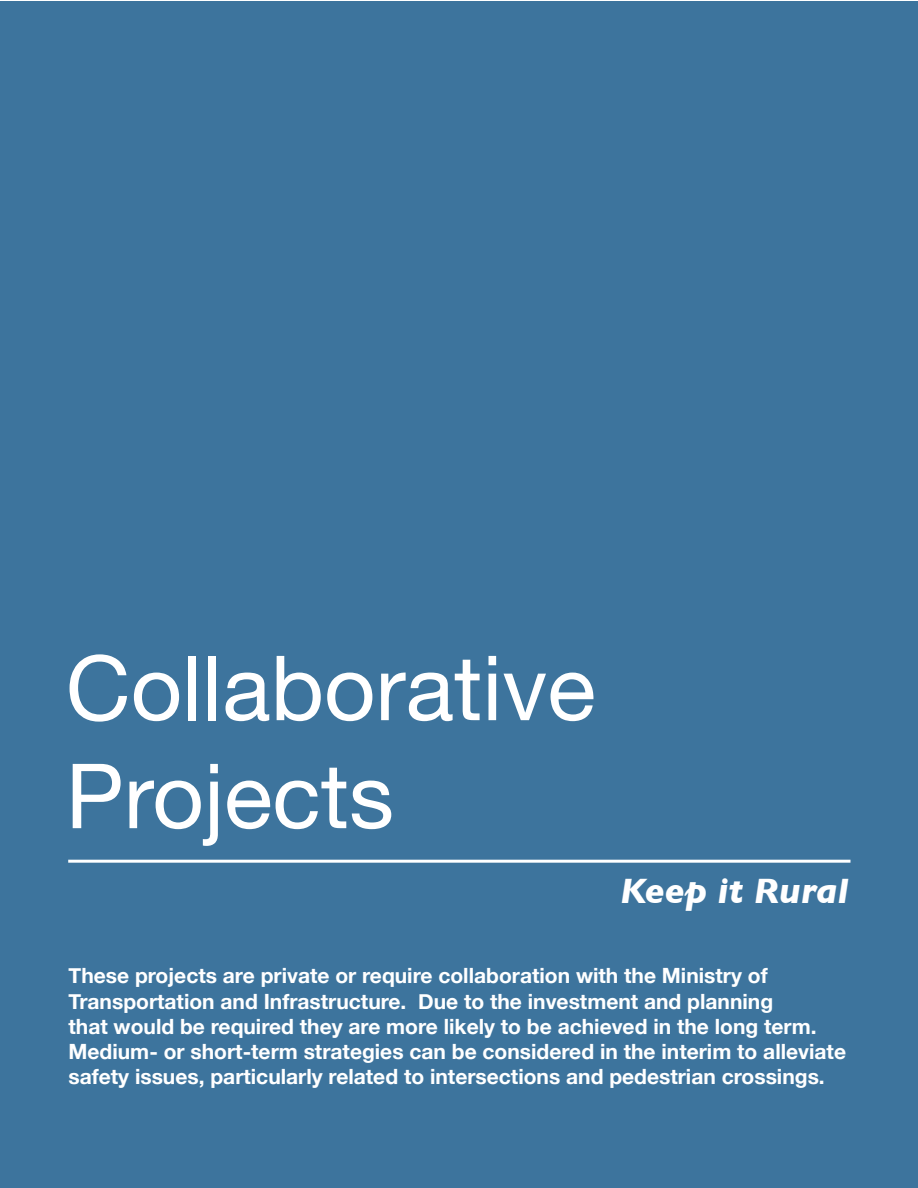
<style>
.page{position:relative;width:918px;height:1188px;background:#fff}
.page>*{position:absolute;margin:0;border:0;box-sizing:border-box;transform-origin:0 0}
.t1{font:90px/108px "Helvetica Neue";color:#fff}
.t2{font:italic 700 36px "Gill Sans";color:#fff}
.t3{font:700 21px/25.2px "Helvetica Neue";color:#fff}
</style>
<div class="page">
<div style="left:1px;top:1px;width:917px;height:1186px;background:#3d749d"></div>
<hr style="left:68px;top:860px;width:783px;height:3px;background:#fff">
<h1 class="t1" style="left:66px;top:639px;width:531px">Collaborative<br>Projects</h1>
<h2 class="t2" style="left:620px;top:870px;width:230px">Keep it Rural</h2>
<p class="t3" style="left:69px;top:964px;width:779px">These projects are private or require collaboration with the Ministry of Transportation and Infrastructure. Due to the investment and planning<br>that would be required they are more likely to be achieved in the long term.<br>Medium- or short-term strategies can be considered in the interim to alleviate safety issues, particularly related to intersections and pedestrian crossings.</p>
</div>
